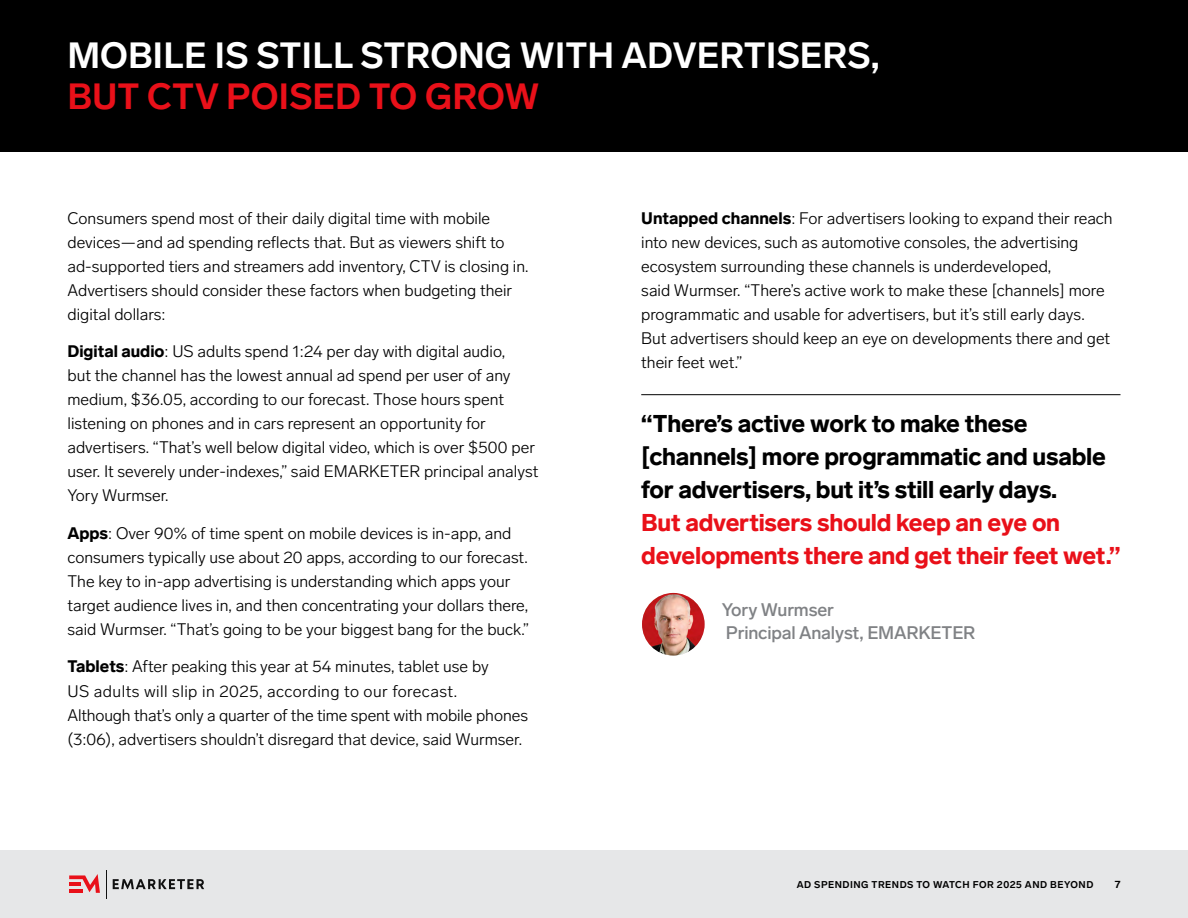
<style>
.page{position:relative;width:1188px;height:918px;background:#fff}
.page>*{position:absolute;margin:0;border:0;box-sizing:border-box;transform-origin:0 0}
.t1{font:700 36px "Lab Grotesque";color:#fff}
.t2{font:700 36px "Lab Grotesque";color:#e91019}
.t3{font:900 24px/33px "Lab Grotesque";letter-spacing:-.01em;color:#000}
.t4{font:900 24px/33px "Lab Grotesque";letter-spacing:-.01em;color:#e91019}
.t5{font:500 18px/22.5px "Lab Grotesque";letter-spacing:-.01em;color:#808285}
.t6{font:300 16.5px/24px "Lab Grotesque";color:#000}
.t7{font:700 10.5px "Lab Grotesque";color:#000}
.t8{font:700 9.75px "Lab Grotesque";letter-spacing:.05em;color:#000}
.s1{font-weight:900}
</style>
<div class="page">
<div style="left:0;top:850px;width:1188px;height:68px;background:#e6e7e8"></div>
<svg style="left:113px;top:879px;width:91px;height:10px"></svg>
<svg style="left:69px;top:874px;width:31px;height:19px"></svg>
<svg style="left:106px;top:870px;width:1px;height:28px"></svg>
<div style="left:0;top:0;width:1188px;height:151px;background:#000"></div>
<hr style="left:641px;top:394px;width:479px;height:1px;background:#000">
<img style="left:642px;top:593px;width:63px;height:63px;border-radius:31px">
<h1 class="t1" style="left:68px;top:34px;width:813px">MOBILE IS STILL STRONG WITH ADVERTISERS,</h1>
<h1 class="t2" style="left:68px;top:75px;width:474px">BUT CTV POISED TO GROW</h1>
<p class="t6" style="left:68px;top:206px;width:463px">Consumers spend most of their daily digital time with mobile devices—and ad spending reflects that. But as viewers shift to ad-supported tiers and streamers add inventory, CTV is closing in.<br>Advertisers should consider these factors when budgeting their digital dollars:</p>
<p class="t6" style="left:68px;top:340px;width:473px"><span class="s1">Digital audio</span>: US adults spend 1:24 per day with digital audio,<br>but the channel has the lowest annual ad spend per user of any medium, $36.05, according to our forecast. Those hours spent listening on phones and in cars represent an opportunity for advertisers. “That’s well below digital video, which is over $500 per user. It severely under-indexes,” said EMARKETER principal analyst Yory Wurmser.</p>
<p class="t6" style="left:68px;top:521px;width:463px"><span class="s1">Apps</span>: Over 90% of time spent on mobile devices is in-app, and consumers typically use about 20 apps, according to our forecast.<br>The key to in-app advertising is understanding which apps your target audience lives in, and then concentrating your dollars there, said Wurmser. “That’s going to be your biggest bang for the buck.”</p>
<p class="t6" style="left:68px;top:655px;width:462px"><span class="s1">Tablets</span>: After peaking this year at 54 minutes, tablet use by<br>US adults will slip in 2025, according to our forecast.<br>Although that’s only a quarter of the time spent with mobile phones (3:06), advertisers shouldn’t disregard that device, said Wurmser.</p>
<p class="t6" style="left:641px;top:206px;width:473px"><span class="s1">Untapped channels</span>: For advertisers looking to expand their reach into new devices, such as automotive consoles, the advertising ecosystem surrounding these channels is underdeveloped,<br>said Wurmser. “There’s active work to make these [channels] more programmatic and usable for advertisers, but it’s still early days.<br>But advertisers should keep an eye on developments there and get their feet wet.”</p>
<h2 class="t3" style="left:641px;top:408px;width:466px">“There’s active work to make these [channels] more programmatic and usable for advertisers, but it’s still early days.</h2>
<h2 class="t4" style="left:641px;top:507px;width:481px">But advertisers should keep an eye on developments there and get their feet wet.”</h2>
<p class="t5" style="left:722px;top:599px;width:255px">Yory Wurmser<br>Principal Analyst, EMARKETER</p>
<p class="t8" style="left:797px;top:879px;width:298px">AD SPENDING TRENDS TO WATCH FOR 2025 AND BEYOND</p>
<p class="t7" style="left:1115px;top:878px;width:7px">7</p>
</div>
